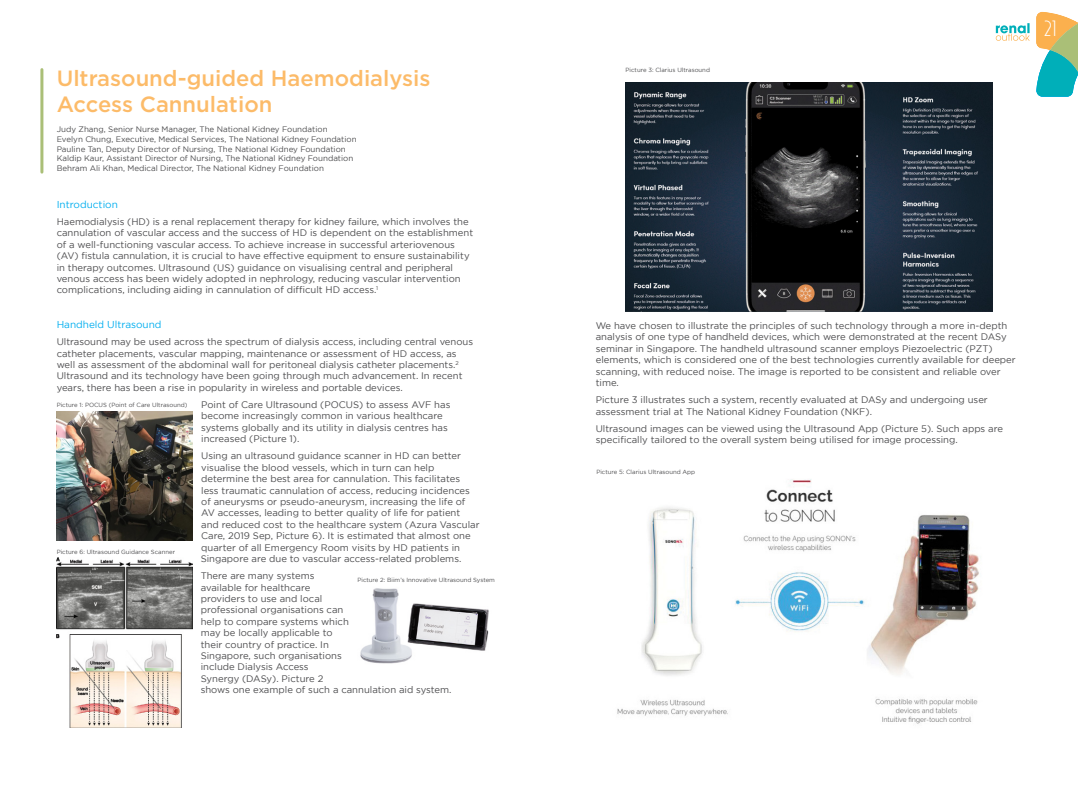
<style>
.page{position:relative;width:1078px;height:786px;background:#fff}
.page>*{position:absolute;margin:0;border:0;box-sizing:border-box;transform-origin:0 0}
.t1{font:500 22px/26.4px "Gotham";color:#fcbb69}
.t2{font:18px "Time Burner";color:#fff}
.t3{font:10px "Gotham";color:#00aeef}
.t4{font:9.5px/11.4px "Gotham";color:#4d4d4f}
.t5{font:8px/9.6px "Gotham";color:#4d4d4f}
.t6{font:6px "Gotham";color:#4d4d4f}
</style>
<div class="page">
<hr style="left:40px;top:70px;width:3px;height:102px;background:#aabf77">
<img style="left:57px;top:411px;width:136px;height:129px">
<img style="left:360px;top:588px;width:129px;height:76px">
<img style="left:625px;top:82px;width:367px;height:229px">
<img style="left:617px;top:479px;width:362px;height:245px">
<img style="left:57px;top:557px;width:135px;height:169px">
<svg style="left:1036px;top:12px;width:41px;height:85px;background:#85bc98"></svg>
<svg style="left:995px;top:23px;width:34px;height:18px"></svg>
<h1 class="t1" style="left:57px;top:64px;width:375px">Ultrasound-guided Haemodialysis<br>Access Cannulation</h1>
<p class="t5" style="left:57px;top:125px;width:301px">Judy Zhang, Senior Nurse Manager, The National Kidney Foundation<br>Evelyn Chung, Executive, Medical Services, The National Kidney Foundation Pauline Tan, Deputy Director of Nursing, The National Kidney Foundation Kaldip Kaur, Assistant Director of Nursing, The National Kidney Foundation Behram Ali Khan, Medical Director, The National Kidney Foundation</p>
<p class="t3" style="left:57px;top:199px;width:63px">Introduction</p>
<p class="t4" style="left:57px;top:215px;width:418px">Haemodialysis (HD) is a renal replacement therapy for kidney failure, which involves the cannulation of vascular access and the success of HD is dependent on the establishment of a well-functioning vascular access. To achieve increase in successful arteriovenous (AV) fistula cannulation, it is crucial to have effective equipment to ensure sustainability in therapy outcomes. Ultrasound (US) guidance on visualising central and peripheral venous access has been widely adopted in nephrology, reducing vascular intervention complications, including aiding in cannulation of difficult HD access.<sup>1</sup></p>
<p class="t3" style="left:57px;top:319px;width:106px">Handheld Ultrasound</p>
<p class="t4" style="left:57px;top:336px;width:418px">Ultrasound may be used across the spectrum of dialysis access, including central venous catheter placements, vascular mapping, maintenance or assessment of HD access, as well as assessment of the abdominal wall for peritoneal dialysis catheter placements.<sup>2<br></sup>Ultrasound and its technology have been going through much advancement. In recent years, there has been a rise in popularity in wireless and portable devices.</p>
<p class="t4" style="left:201px;top:398px;width:251px">Point of Care Ultrasound (POCUS) to assess AVF has become increasingly common in various healthcare systems globally and its utility in dialysis centres has increased (Picture 1).</p>
<p class="t4" style="left:201px;top:450px;width:280px">Using an ultrasound guidance scanner in HD can better visualise the blood vessels, which in turn can help determine the best area for cannulation. This facilitates<br>less traumatic cannulation of access, reducing incidences of aneurysms or pseudo-aneurysm, increasing the life of AV accesses, leading to better quality of life for patient and reduced cost to the healthcare system (Azura Vascular Care, 2019 Sep, Picture 6). It is estimated that almost one quarter of all Emergency Room visits by HD patients in Singapore are due to vascular access-related problems.</p>
<p class="t4" style="left:201px;top:569px;width:252px">There are many systems<br>available for healthcare<br>providers to use and local<br>professional organisations can<br>help to compare systems which<br>may be locally applicable to<br>their country of practice. In<br>Singapore, such organisations<br>include Dialysis Access<br>Synergy (DASy). Picture 2<br>shows one example of such a cannulation aid system.</p>
<p class="t6" style="left:57px;top:401px;width:132px">Picture 1: POCUS (Point of Care Ultrasound)</p>
<p class="t6" style="left:57px;top:548px;width:120px">Picture 6: Ultrasound Guidance Scanner</p>
<p class="t6" style="left:357px;top:576px;width:139px">Picture 2: Biim’s Innovative Ultrasound System</p>
<p class="t6" style="left:625px;top:67px;width:86px">Picture 3: Clarius Ultrasound</p>
<h2 class="t2" style="left:1043px;top:19px;width:14px">21</h2>
<p class="t4" style="left:595px;top:319px;width:421px">We have chosen to illustrate the principles of such technology through a more in-depth analysis of one type of handheld devices, which were demonstrated at the recent DASy seminar in Singapore. The handheld ultrasound scanner employs Piezoelectric (PZT) elements, which is considered one of the best technologies currently available for deeper scanning, with reduced noise. The image is reported to be consistent and reliable over time.</p>
<p class="t4" style="left:595px;top:394px;width:393px">Picture 3 illustrates such a system, recently evaluated at DASy and undergoing user assessment trial at The National Kidney Foundation (NKF).</p>
<p class="t4" style="left:595px;top:422px;width:408px">Ultrasound images can be viewed using the Ultrasound App (Picture 5). Such apps are specifically tailored to the overall system being utilised for image processing.</p>
<p class="t6" style="left:596px;top:468px;width:100px">Picture 5: Clarius Ultrasound App</p>
</div>
